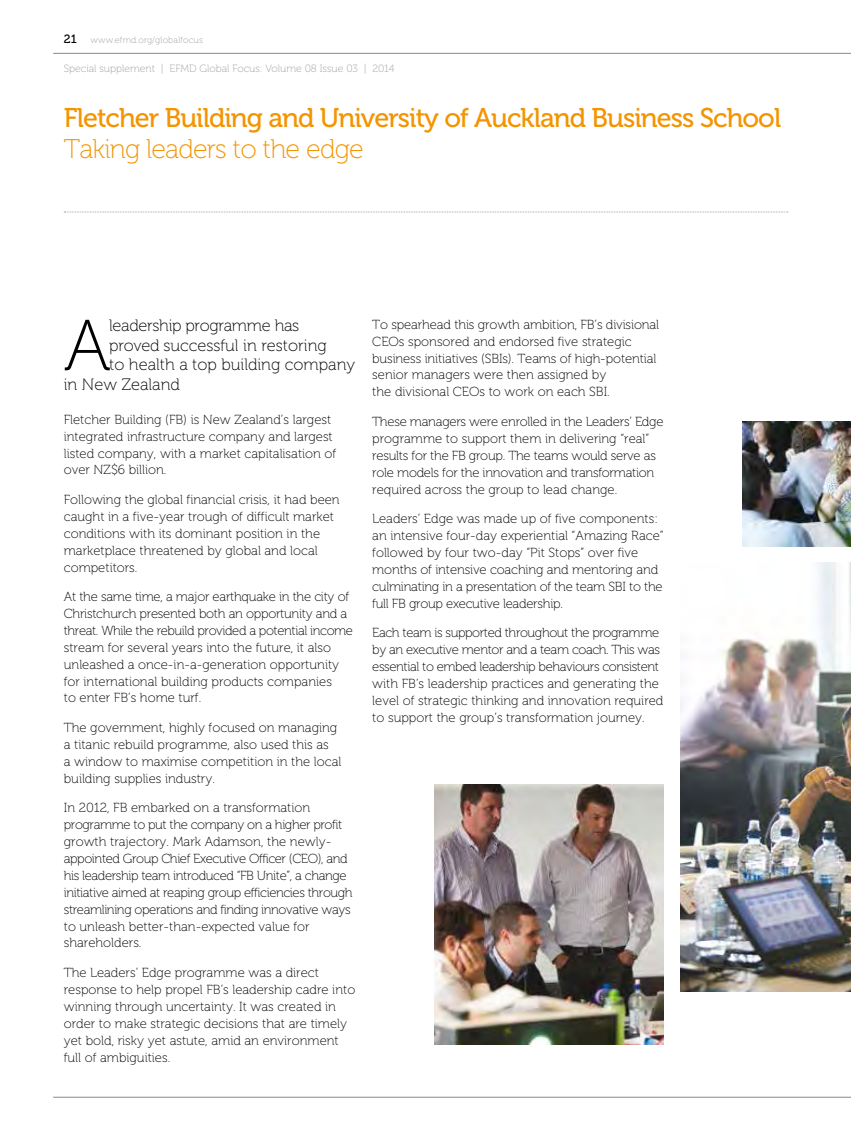
<style>
.page{position:relative;width:851px;height:1127px;background:#fff}
.page>*{position:absolute;margin:0;border:0;box-sizing:border-box;transform-origin:0 0}
.t1{font:72.15px "Museo 100";color:#000}
.t2{font:27px "Museo 500";letter-spacing:-.035em;color:#f39400}
.t3{font:27px "Museo 100";letter-spacing:-.03em;color:#f39400}
.t4{font:16.5px "Museo 100";color:#000}
.t5{font:16.5px "Museo 100";letter-spacing:-.02em;color:#000}
.t6{font:13.2px/17px "Museo 100";color:#000}
.t7{font:13.2px/17px "Museo 100";letter-spacing:-.03em;color:#000}
.t8{font:13.2px/17px "Museo 100";letter-spacing:-.02em;color:#000}
.t9{font:10.5px "Museo 100";color:#9c9e9f}
.t10{font:9px "Museo 100";letter-spacing:.02em;color:#9c9e9f}
.s1{font-family:"Museo 500";font-size:12px;color:#000}
</style>
<div class="page">
<hr style="left:53px;top:53px;width:797px;height:1px;background:#87888a">
<hr style="left:53px;top:1097px;width:797px;height:1px;background:#87888a">
<img style="left:680px;top:562px;width:170px;height:430px">
<img style="left:742px;top:421px;width:108px;height:125px">
<img style="left:434px;top:784px;width:229px;height:260px">
<svg style="left:64px;top:212px;width:723px;height:1px"></svg>
<p class="t10" style="left:64px;top:35px;width:141px"><span class="s1">21</span> www.efmd.org/globalfocus</p>
<p class="t9" style="left:64px;top:62px;width:332px">Special supplement | EFMD Global Focus: Volume 08 Issue 03 | 2014</p>
<h2 class="t2" style="left:64px;top:102px;width:718px">Fletcher Building and University of Auckland Business School</h2>
<h2 class="t3" style="left:64px;top:134px;width:301px">Taking leaders to the edge</h2>
<h1 class="t1" style="left:64px;top:307px;width:48px">A</h1>
<p class="t5" style="left:109px;top:317px;width:191px">leadership programme has</p>
<p class="t4" style="left:109px;top:336px;width:219px">proved successful in restoring</p>
<p class="t4" style="left:109px;top:356px;width:247px">to health a top building company</p>
<p class="t4" style="left:64px;top:375px;width:118px">in New Zealand</p>
<p class="t6" style="left:64px;top:411px;width:274px">Fletcher Building (FB) is New Zealand’s largest integrated infrastructure company and largest listed company, with a market capitalisation of over NZ$6 billion.</p>
<p class="t6" style="left:64px;top:491px;width:277px">Following the global financial crisis, it had been caught in a five-year trough of difficult market conditions with its dominant position in the marketplace threatened by global and local competitors.</p>
<p class="t6" style="left:64px;top:588px;width:291px">At the same time, a major earthquake in the city of Christchurch presented both an opportunity and a threat. While the rebuild provided a potential income stream for several years into the future, it also unleashed a once-in-a-generation opportunity for international building products companies<br>to enter FB’s home turf.</p>
<p class="t6" style="left:64px;top:719px;width:279px">The government, highly focused on managing a titanic rebuild programme, also used this as<br>a window to maximise competition in the local building supplies industry.</p>
<p class="t7" style="left:64px;top:800px;width:290px">In 2012, FB embarked on a transformation programme to put the company on a higher profit growth trajectory. Mark Adamson, the newly&shy;appointed Group Chief Executive Officer (CEO), and his leadership team introduced “FB Unite”, a change initiative aimed at reaping group efficiencies through streamlining operations and finding innovative ways to unleash better-than-expected value for shareholders.</p>
<p class="t6" style="left:64px;top:964px;width:293px">The Leaders’ Edge programme was a direct response to help propel FB’s leadership cadre into winning through uncertainty. It was created in order to make strategic decisions that are timely yet bold, risky yet astute, amid an environment full of ambiguities.</p>
<p class="t6" style="left:372px;top:316px;width:288px">To spearhead this growth ambition, FB’s divisional CEOs sponsored and endorsed five strategic business initiatives (SBIs). Teams of high-potential senior managers were then assigned by<br>the divisional CEOs to work on each SBI.</p>
<p class="t8" style="left:372px;top:413px;width:293px">These managers were enrolled in the Leaders’ Edge programme to support them in delivering “real” results for the FB group. The teams would serve as role models for the innovation and transformation required across the group to lead change.</p>
<p class="t6" style="left:372px;top:510px;width:293px">Leaders’ Edge was made up of five components: an intensive four-day experiential “Amazing Race” followed by four two-day “Pit Stops” over five months of intensive coaching and mentoring and culminating in a presentation of the team SBI to the full FB group executive leadership.</p>
<p class="t6" style="left:372px;top:624px;width:292px">Each team is supported throughout the programme by an executive mentor and a team coach. This was essential to embed leadership behaviours consistent with FB’s leadership practices and generating the level of strategic thinking and innovation required to support the group’s transformation journey.</p>
</div>
